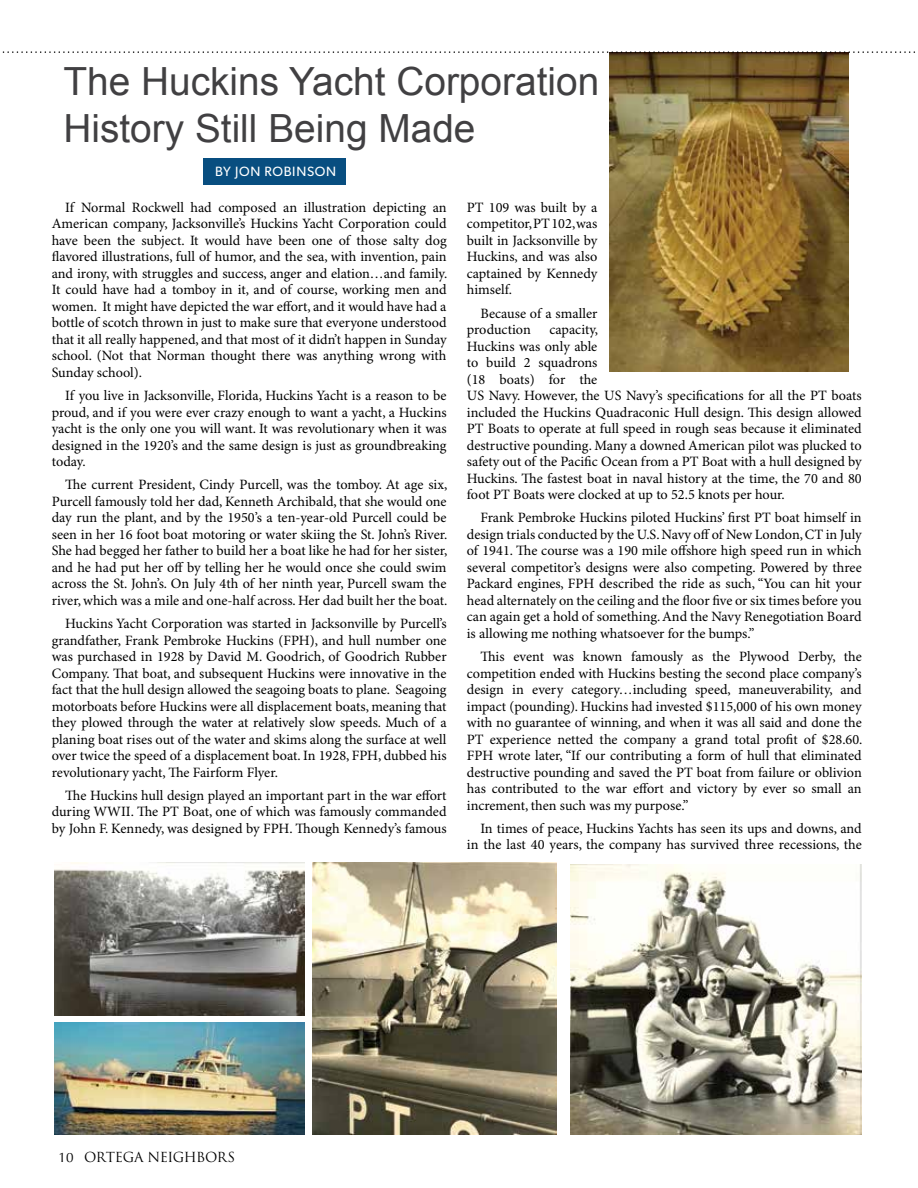
<style>
.page{position:relative;width:918px;height:1188px;background:#fff}
.page>*{position:absolute;margin:0;border:0;box-sizing:border-box;transform-origin:0 0}
.t1{font:38.85px/46px "Arial";color:#414042}
.t2{font:14.25px/16.5px "Minion Pro";color:#000;text-align:justify}
.t3{font:13.5px "Trajan Pro 3";letter-spacing:-.03em;color:#000}
.t4{font:13.5px "Gibson";letter-spacing:.05em;color:#fff}
.s1{font-family:"Optima"}
</style>
<div class="page">
<img style="left:609px;top:53px;width:239px;height:318px">
<img style="left:312px;top:863px;width:244px;height:271px">
<img style="left:571px;top:864px;width:290px;height:270px">
<img style="left:54px;top:1022px;width:251px;height:112px">
<img style="left:54px;top:862px;width:251px;height:154px">
<svg style="left:2px;top:51px;width:913px;height:2px"></svg>
<div style="left:203px;top:158px;width:142px;height:27px;background:#084e80"></div>
<h1 class="t1" style="left:63px;top:59px;width:537px">The Huckins Yacht Corporation<br>History Still Being Made</h1>
<p class="t4" style="left:215px;top:163px;width:122px">BY JON ROBINSON</p>
<p class="t2" style="left:52px;top:200px;width:397px;text-indent:13px">If Normal Rockwell had composed an illustration depicting an American company, Jacksonville’s Huckins Yacht Corporation could have been the subject. It would have been one of those salty dog flavored illustrations, full of humor, and the sea, with invention, pain and irony, with struggles and success, anger and elation…and family.<br>It could have had a tomboy in it, and of course, working men and women. It might have depicted the war effort, and it would have had a bottle of scotch thrown in just to make sure that everyone understood that it all really happened, and that most of it didn’t happen in Sunday school. (Not that Norman thought there was anything wrong with Sunday school).</p>
<p class="t2" style="left:52px;top:388px;width:396px;text-indent:13px">If you live in Jacksonville, Florida, Huckins Yacht is a reason to be proud, and if you were ever crazy enough to want a yacht, a Huckins yacht is the only one you will want. It was revolutionary when it was designed in the 1920’s and the same design is just as groundbreaking today.</p>
<p class="t2" style="left:52px;top:477px;width:397px;text-indent:13px">The current President, Cindy Purcell, was the tomboy. At age six, Purcell famously told her dad, Kenneth Archibald, that she would one day run the plant, and by the 1950’s a ten-year-old Purcell could be seen in her 16 foot boat motoring or water skiing the St. John’s River.<br>She had begged her father to build her a boat like he had for her sister, and he had put her off by telling her he would once she could swim across the St. John’s. On July 4th of her ninth year, Purcell swam the river, which was a mile and one-half across. Her dad built her the boat.</p>
<p class="t2" style="left:52px;top:616px;width:396px;text-indent:13px">Huckins Yacht Corporation was started in Jacksonville by Purcell’s grandfather, Frank Pembroke Huckins (FPH), and hull number one was purchased in 1928 by David M. Goodrich, of Goodrich Rubber Company. That boat, and subsequent Huckins were innovative in the fact that the hull design allowed the seagoing boats to plane. Seagoing motorboats before Huckins were all displacement boats, meaning that they plowed through the water at relatively slow speeds. Much of a planing boat rises out of the water and skims along the surface at well over twice the speed of a displacement boat. In 1928, FPH, dubbed his revolutionary yacht, The Fairform Flyer.</p>
<p class="t2" style="left:52px;top:788px;width:396px;text-indent:13px">The Huckins hull design played an important part in the war effort during WWII. The PT Boat, one of which was famously commanded by John F. Kennedy, was designed by FPH. Though Kennedy’s famous</p>
<p class="t2" style="left:467px;top:200px;width:132px">PT 109 was built by a competitor, PT 102, was built in Jacksonville by Huckins, and was also captained by Kennedy himself.</p>
<p class="t2" style="left:467px;top:305px;width:132px;text-indent:13px">Because of a smaller production</p>
<p class="t2" style="left:467px;top:322px;width:396px;text-align:left;text-indent:83px">capacity,<br>Huckins was only able<br>to build 2 squadrons<br>(18 boats) for the<br>US Navy. However, the US Navy’s specifications for all the PT boats included the Huckins Quadraconic Hull design. This design allowed PT Boats to operate at full speed in rough seas because it eliminated destructive pounding. Many a downed American pilot was plucked to safety out of the Pacific Ocean from a PT Boat with a hull designed by Huckins. The fastest boat in naval history at the time, the 70 and 80 foot PT Boats were clocked at up to 52.5 knots per hour.</p>
<p class="t2" style="left:467px;top:510px;width:396px;text-indent:13px">Frank Pembroke Huckins piloted Huckins’ first PT boat himself in design trials conducted by the U.S. Navy off of New London, CT in July of 1941. The course was a 190 mile offshore high speed run in which several competitor’s designs were also competing. Powered by three Packard engines, FPH described the ride as such, “You can hit your head alternately on the ceiling and the floor five or six times before you can again get a hold of something. And the Navy Renegotiation Board is allowing me nothing whatsoever for the bumps.”</p>
<p class="t2" style="left:467px;top:649px;width:397px;text-indent:13px">This event was known famously as the Plywood Derby, the competition ended with Huckins besting the second place company’s design in every category…including speed, maneuverability, and impact (pounding). Huckins had invested $115,000 of his own money with no guarantee of winning, and when it was all said and done the PT experience netted the company a grand total profit of $28.60.<br>FPH wrote later, “If our contributing a form of hull that eliminated destructive pounding and saved the PT boat from failure or oblivion has contributed to the war effort and victory by ever so small an increment, then such was my purpose.”</p>
<p class="t2" style="left:467px;top:821px;width:396px;text-align:right">In times of peace, Huckins Yachts has seen its ups and downs, and in the last 40 years, the company has survived three recessions, the</p>
<p class="t3" style="left:58px;top:1148px;width:178px"><span class="s1">10</span> ORTEGA NEIGHBORS</p>
</div>
